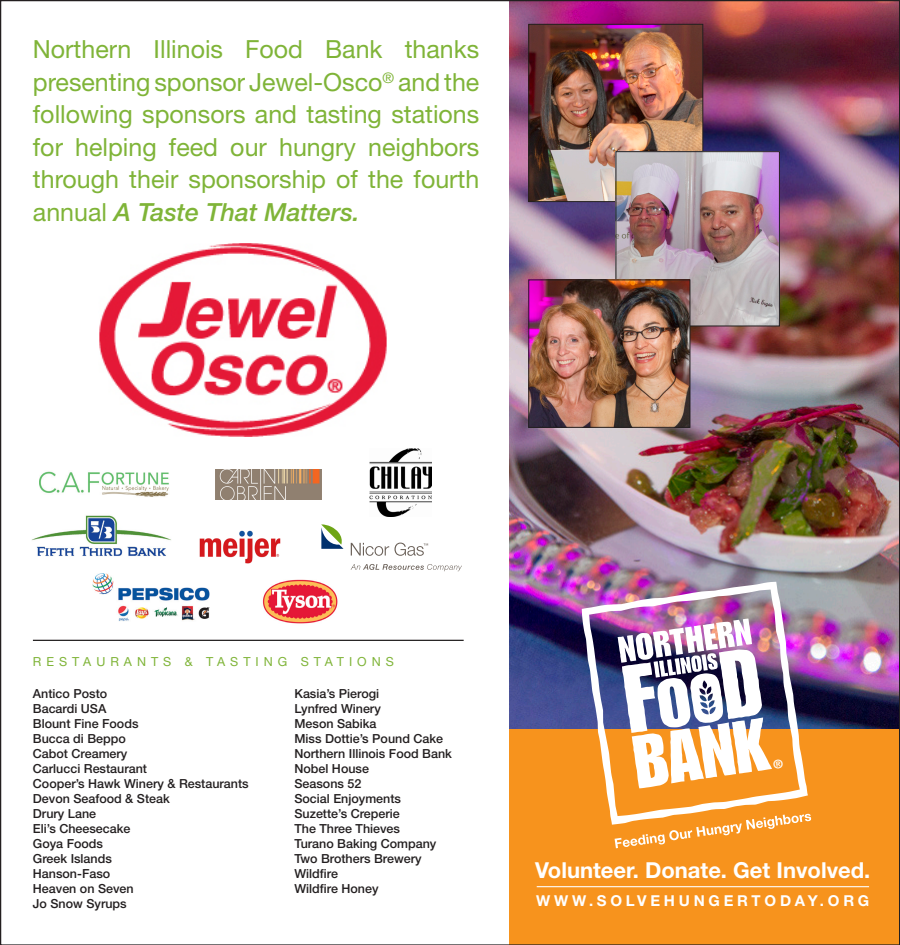
<style>
.page{position:relative;width:900px;height:945px;background:#fff}
.page>*{position:absolute;margin:0;border:0;box-sizing:border-box;transform-origin:0 0}
.t1{font:25px/32.5px "Helvetica Neue LT Std";color:#7fb438;text-align:justify}
.t2{font:700 22px "Helvetica Neue LT Std";color:#fff}
.t3{font:700 15px "Helvetica Neue LT Std";letter-spacing:.25em;color:#fff}
.t4{font:500 12.5px/15px "Helvetica Neue LT Std";color:#231f20}
.t5{font:12.5px "Helvetica Neue LT Std";letter-spacing:.4em;color:#7fb438}
.s1{font-weight:500;font-style:italic}
</style>
<div class="page">
<div style="left:510px;top:721px;width:390px;height:224px;background:#f7931d"></div>
<img style="left:510px;top:2px;width:388px;height:726px">
<hr style="left:537px;top:886px;width:332px;height:1px;background:#fff">
<img style="left:262px;top:579px;width:76px;height:45px">
<hr style="left:33px;top:640px;width:431px;height:1px;background:#231f20">
<img style="left:32px;top:515px;width:139px;height:41px">
<img style="left:40px;top:471px;width:129px;height:26px">
<img style="left:369px;top:448px;width:62px;height:68px">
<img style="left:199px;top:531px;width:82px;height:32px">
<img style="left:92px;top:574px;width:117px;height:47px">
<svg style="left:321px;top:524px;width:22px;height:25px"></svg>
<svg style="left:351px;top:564px;width:111px;height:7px"></svg>
<svg style="left:351px;top:543px;width:77px;height:13px"></svg>
<img style="left:215px;top:469px;width:107px;height:31px">
<img style="left:99px;top:244px;width:288px;height:193px">
<img style="left:582px;top:581px;width:226px;height:244px">
<svg style="left:615px;top:814px;width:196px;height:34px"></svg>
<img style="left:531px;top:26px;width:170px;height:174px">
<div style="left:529px;top:24px;width:174px;height:178px;border:1px solid #231f20"></div>
<img style="left:618px;top:154px;width:160px;height:170px">
<div style="left:616px;top:152px;width:164px;height:174px;border:1px solid #231f20"></div>
<img style="left:531px;top:282px;width:157px;height:144px">
<div style="left:529px;top:280px;width:161px;height:148px;border:1px solid #231f20"></div>
<img style="left:618px;top:618px;width:165px;height:170px">
<h1 class="t1" style="left:33px;top:33px;width:448px">Northern Illinois Food Bank thanks presenting sponsor Jewel-Osco<sup>®</sup> and the following sponsors and tasting stations for helping feed our hungry neighbors through their sponsorship of the fourth annual <span class="s1">A Taste That Matters.</span></h1>
<p class="t5" style="left:33px;top:655px;width:362px">RESTAURANTS &amp; TASTING STATIONS</p>
<p class="t4" style="left:33px;top:686px;width:217px">Antico Posto<br>Bacardi USA<br>Blount Fine Foods<br>Bucca di Beppo<br>Cabot Creamery<br>Carlucci Restaurant<br>Cooper’s Hawk Winery &amp; Restaurants<br>Devon Seafood &amp; Steak<br>Drury Lane<br>Eli’s Cheesecake<br>Goya Foods<br>Greek Islands<br>Hanson-Faso<br>Heaven on Seven<br>Jo Snow Syrups</p>
<p class="t4" style="left:294px;top:686px;width:159px">Kasia’s Pierogi<br>Lynfred Winery<br>Meson Sabika<br>Miss Dottie’s Pound Cake<br>Northern Illinois Food Bank<br>Nobel House<br>Seasons 52<br>Social Enjoyments<br>Suzette’s Creperie<br>The Three Thieves<br>Turano Baking Company<br>Two Brothers Brewery<br>Wildfire<br>Wildfire Honey</p>
<h2 class="t2" style="left:535px;top:857px;width:337px">Volunteer. Donate. Get Involved.</h2>
<p class="t3" style="left:536px;top:892px;width:335px">WWW.SOLVEHUNGERTODAY.ORG</p>
</div>
